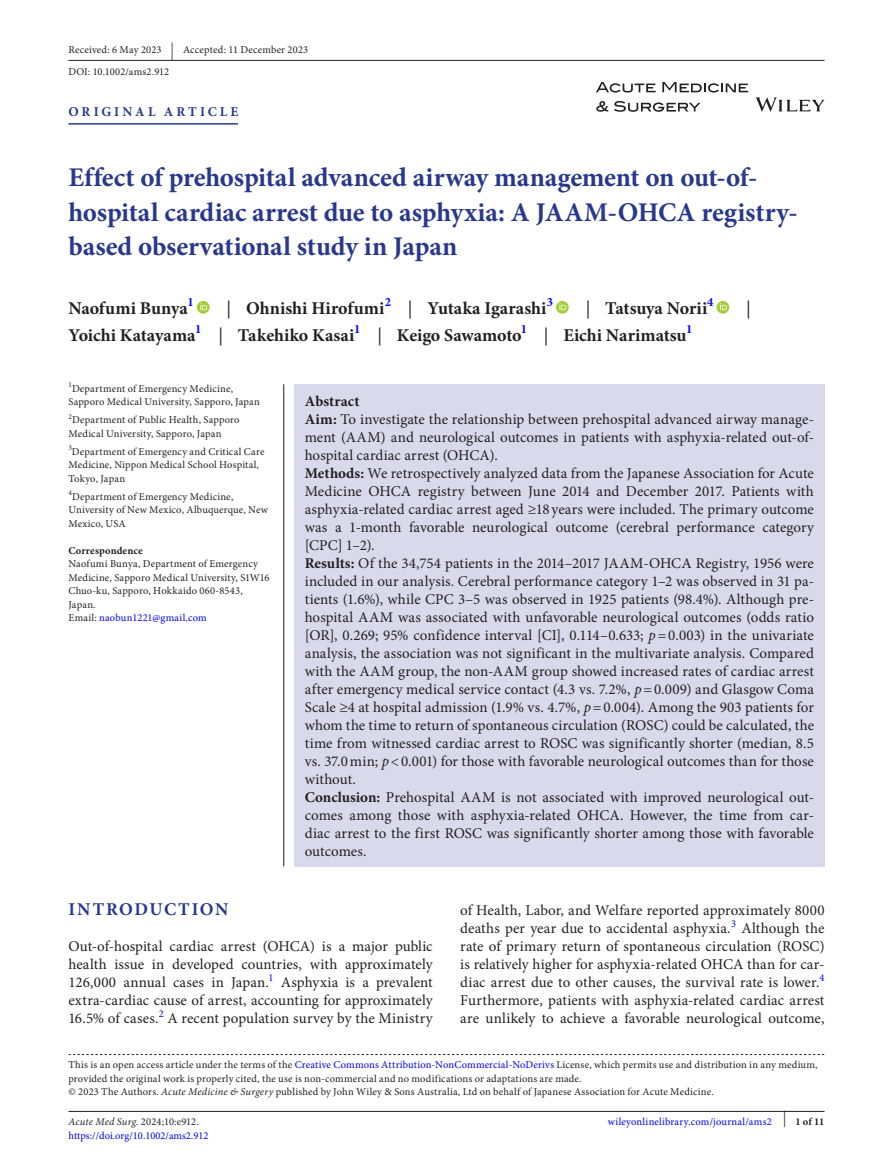
<style>
.page{position:relative;width:893px;height:1174px;background:#fff}
.page>*{position:absolute;margin:0;border:0;box-sizing:border-box;transform-origin:0 0}
.t1{font:700 27px/34.5px "Minion Pro";letter-spacing:-.005em;color:#27388e}
.t2{font:700 18px "Minion Pro";color:#231f20}
.t3{font:700 18px "Minion Pro";letter-spacing:.08em;color:#27388e}
.t4{font:18px "Minion Pro";color:#231f20}
.t5{font:15px/18px "Minion Pro";letter-spacing:.005em;color:#231f20;text-align:justify}
.t6{font:700 13.5px "Minion Pro";letter-spacing:.225em;color:#27388e}
.t7{font:700 12.6px "Minion Pro";color:#00f}
.t8{font:10.5px/13.5px "Minion Pro";letter-spacing:.015em;color:#231f20}
.t9{font:10.5px "Minion Pro";letter-spacing:.005em;color:#00f}
.t10{font:italic 10.5px "Minion Pro";letter-spacing:.015em;color:#231f20}
.t11{font:700 10.5px "Minion Pro";letter-spacing:.01em;color:#231f20}
.t12{font:7.35px "Minion Pro";color:#231f20}
.s1{font-size:18px}
.s2{font-weight:400}
.s3{color:#00f}
.s4{font-weight:700}
.s5{font-style:italic}
.s6{font-style:normal}
</style>
<div class="page">
<hr style="left:68px;top:1111px;width:756px;height:1px;background:#231f20">
<svg style="left:756px;top:97px;width:68px;height:15px"></svg>
<svg style="left:596px;top:82px;width:60px;height:11px"></svg>
<svg style="left:662px;top:82px;width:86px;height:11px"></svg>
<svg style="left:596px;top:101px;width:12px;height:11px"></svg>
<svg style="left:614px;top:101px;width:86px;height:11px"></svg>
<hr style="left:68px;top:123px;width:170px;height:2px;background:#27388e">
<svg style="left:197px;top:301px;width:13px;height:13px"></svg>
<svg style="left:200px;top:303px;width:7px;height:7px"></svg>
<svg style="left:556px;top:301px;width:13px;height:13px"></svg>
<svg style="left:559px;top:303px;width:7px;height:7px"></svg>
<svg style="left:716px;top:301px;width:13px;height:13px"></svg>
<svg style="left:720px;top:303px;width:7px;height:7px"></svg>
<hr style="left:68px;top:60px;width:756px;height:1px;background:#231f20">
<svg style="left:68px;top:1054px;width:756px;height:1px"></svg>
<div style="left:294px;top:384px;width:530px;height:482px;background:#dad9eb"></div>
<hr style="left:283px;top:384px;width:1px;height:482px;background:#231f20">
<p class="t8" style="left:68px;top:39px;width:241px;line-height:21.9px">Received: 6 May 2023 <span class="s1">|</span> Accepted: 11 December 2023<br>DOI: 10.1002/ams2.912</p>
<p class="t6" style="left:69px;top:102px;width:171px">ORIGINAL ARTICLE</p>
<h1 class="t1" style="left:68px;top:160px;width:731px">Effect of prehospital advanced airway management on out-of&shy;hospital cardiac arrest due to asphyxia: A JAAM-OHCA registry&shy;based observational study in Japan</h1>
<p class="t2" style="left:68px;top:295px;width:121px">Naofumi Bunya</p>
<p class="t7" style="left:188px;top:293px;width:8px">1</p>
<p class="t2" style="left:227px;top:295px;width:159px"><span class="s2">|</span> Ohnishi Hirofumi</p>
<p class="t7" style="left:385px;top:293px;width:8px">2</p>
<p class="t2" style="left:408px;top:295px;width:140px"><span class="s2">|</span> Yutaka Igarashi</p>
<p class="t7" style="left:547px;top:293px;width:8px">3</p>
<p class="t2" style="left:586px;top:295px;width:123px"><span class="s2">|</span> Tatsuya Norii</p>
<p class="t7" style="left:707px;top:293px;width:8px">4</p>
<p class="t4" style="left:746px;top:296px;width:6px">|</p>
<p class="t2" style="left:68px;top:322px;width:129px">Yoichi Katayama</p>
<p class="t7" style="left:195px;top:320px;width:8px">1</p>
<p class="t2" style="left:218px;top:322px;width:138px"><span class="s2">|</span> Takehiko Kasai</p>
<p class="t7" style="left:354px;top:320px;width:8px">1</p>
<p class="t2" style="left:377px;top:322px;width:146px"><span class="s2">|</span> Keigo Sawamoto</p>
<p class="t7" style="left:521px;top:320px;width:8px">1</p>
<p class="t2" style="left:544px;top:322px;width:144px"><span class="s2">|</span> Eichi Narimatsu</p>
<p class="t7" style="left:686px;top:320px;width:8px">1</p>
<p class="t12" style="left:68px;top:380px;width:5px">1</p>
<p class="t8" style="left:68px;top:382px;width:193px;text-indent:4px">Department of Emergency Medicine,<br>Sapporo Medical University, Sapporo, Japan</p>
<p class="t12" style="left:68px;top:411px;width:5px">2</p>
<p class="t8" style="left:68px;top:413px;width:173px;text-indent:4px">Department of Public Health, Sapporo<br>Medical University, Sapporo, Japan</p>
<p class="t12" style="left:68px;top:443px;width:5px">3</p>
<p class="t8" style="left:68px;top:445px;width:198px;text-indent:4px">Department of Emergency and Critical Care<br>Medicine, Nippon Medical School Hospital,<br>Tokyo, Japan</p>
<p class="t12" style="left:68px;top:488px;width:5px">4</p>
<p class="t8" style="left:68px;top:490px;width:201px;text-indent:4px">Department of Emergency Medicine,<br>University of New Mexico, Albuquerque, New<br>Mexico, USA</p>
<p class="t11" style="left:68px;top:543px;width:76px">Correspondence</p>
<p class="t8" style="left:68px;top:557px;width:203px">Naofumi Bunya, Department of Emergency<br>Medicine, Sapporo Medical University, S1W16<br>Chuo-ku, Sapporo, Hokkaido 060-8543,<br>Japan.<br>Email: <span class="s3">naobun1221@gmail.com</span></p>
<p class="t5" style="left:305px;top:392px;width:511px;text-align:left"><span class="s4">Abstract<br>Aim:</span> To investigate the relationship between prehospital advanced airway manage&shy;ment (AAM) and neurological outcomes in patients with asphyxia-related out-of&shy;hospital cardiac arrest (OHCA).<br><span class="s4">Methods:</span> We retrospectively analyzed data from the Japanese Association for Acute Medicine OHCA registry between June 2014 and December 2017. Patients with asphyxia-related cardiac arrest aged ≥18 years were included. The primary outcome was a 1-month favorable neurological outcome (cerebral performance category [CPC] 1–2).<br><span class="s4">Results:</span> Of the 34,754 patients in the 2014–2017 JAAM-OHCA Registry, 1956 were included in our analysis. Cerebral performance category 1–2 was observed in 31 pa&shy;tients (1.6%), while CPC 3–5 was observed in 1925 patients (98.4%). Although pre&shy;hospital AAM was associated with unfavorable neurological outcomes (odds ratio [OR], 0.269; 95% confidence interval [CI], 0.114–0.633; <span class="s5">p</span>=0.003) in the univariate analysis, the association was not significant in the multivariate analysis. Compared with the AAM group, the non-AAM group showed increased rates of cardiac arrest after emergency medical service contact (4.3 vs. 7.2%, <span class="s5">p</span>=0.009) and Glasgow Coma Scale ≥4 at hospital admission (1.9% vs. 4.7%, <span class="s5">p</span>=0.004). Among the 903 patients for whom the time to return of spontaneous circulation (ROSC) could be calculated, the time from witnessed cardiac arrest to ROSC was significantly shorter (median, 8.5 vs. 37.0min; <span class="s5">p</span>&lt;0.001) for those with favorable neurological outcomes than for those without.<br><span class="s4">Conclusion:</span> Prehospital AAM is not associated with improved neurological out&shy;comes among those with asphyxia-related OHCA. However, the time from car&shy;diac arrest to the first ROSC was significantly shorter among those with favorable outcomes.</p>
<p class="t3" style="left:68px;top:897px;width:162px">INTRODUCTION</p>
<p class="t5" style="left:68px;top:937px;width:366px">Out-of-hospital cardiac arrest (OHCA) is a major public health issue in developed countries, with approximately 126,000 annual cases in Japan.</p>
<p class="t9" style="left:269px;top:970px;width:7px">1</p>
<p class="t5" style="left:68px;top:973px;width:366px;text-indent:212px">Asphyxia is a prevalent extra-cardiac cause of arrest, accounting for approximately 16.5% of cases.</p>
<p class="t9" style="left:159px;top:1006px;width:7px">2</p>
<p class="t5" style="left:167px;top:1009px;width:267px">A recent population survey by the Ministry</p>
<p class="t5" style="left:460px;top:901px;width:366px">of Health, Labor, and Welfare reported approximately 8000 deaths per year due to accidental asphyxia.</p>
<p class="t9" style="left:731px;top:916px;width:7px">3</p>
<p class="t5" style="left:460px;top:919px;width:366px;text-indent:281px">Although the rate of primary return of spontaneous circulation (ROSC) is relatively higher for asphyxia-related OHCA than for car&shy;diac arrest due to other causes, the survival rate is lower.</p>
<p class="t9" style="left:819px;top:970px;width:7px">4</p>
<p class="t5" style="left:460px;top:991px;width:366px">Furthermore, patients with asphyxia-related cardiac arrest are unlikely to achieve a favorable neurological outcome,</p>
<p class="t8" style="left:68px;top:1058px;width:751px">This is an open access article under the terms of the <span class="s3">Creative Commons Attribution-NonCommercial-NoDerivs</span> License, which permits use and distribution in any medium, provided the original work is properly cited, the use is non-commercial and no modifications or adaptations are made.<br>© 2023 The Authors. <span class="s5">Acute Medicine &amp; Surgery</span> published by John Wiley &amp; Sons Australia, Ltd on behalf of Japanese Association for Acute Medicine.</p>
<p class="t10" style="left:68px;top:1114px;width:132px">Acute Med Surg. <span class="s6">2024;10:e912.</span></p>
<p class="t11" style="left:783px;top:1114px;width:43px"><sup>|</sup> 1 of 11</p>
<p class="t9" style="left:68px;top:1128px;width:142px">https://doi.org/10.1002/ams2.912</p>
<p class="t9" style="left:608px;top:1114px;width:165px">wileyonlinelibrary.com/journal/ams2</p>
</div>
